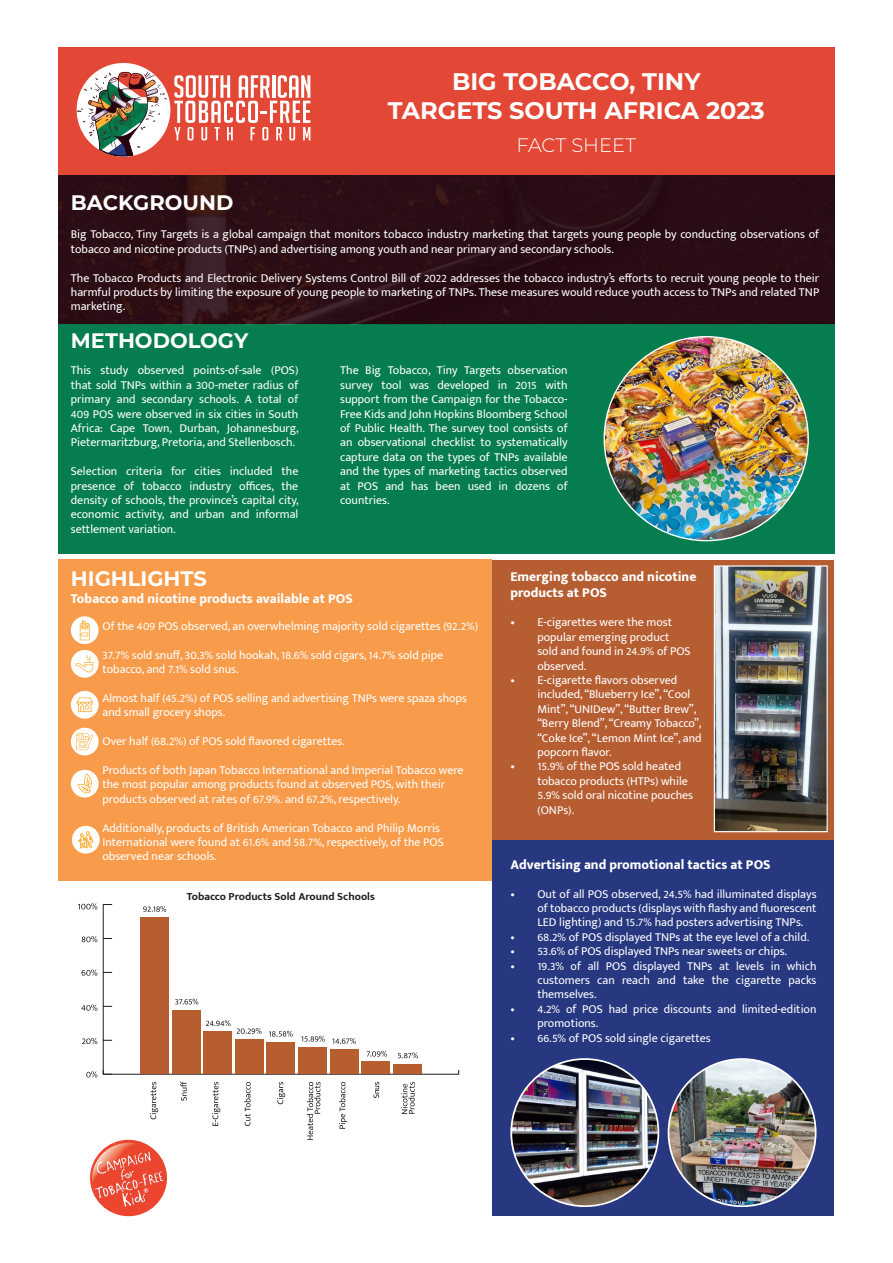
<style>
.page{position:relative;width:893px;height:1263px;background:#fff}
.page>*{position:absolute;margin:0;border:0;box-sizing:border-box;transform-origin:0 0}
.t1{font:700 24px "Montserrat";color:#fff}
.t2{font:700 21px "Montserrat";color:#fff}
.t3{font:300 19.5px "Montserrat";color:#fff}
.t4{font:800 13.5px/16.2px "Mukta Mahee";color:#fff}
.t5{font:12px/14.4px "Mukta Mahee";color:#fff}
.t6{font:700 11.1px "Mukta Mahee";color:#231f20}
</style>
<div class="page">
<div style="left:58px;top:560px;width:434px;height:321px;background:#f89c4b"></div>
<div style="left:492px;top:839px;width:341px;height:377px;background:#273880"></div>
<div style="left:58px;top:324px;width:777px;height:230px;background:#057d4e"></div>
<img style="left:58px;top:174px;width:777px;height:150px">
<div style="left:58px;top:47px;width:777px;height:127px;background:#e34736"></div>
<hr style="left:103px;top:1074px;width:356px;height:1px;background:#231f20">
<svg style="left:86px;top:1071px;width:11px;height:6px"></svg>
<svg style="left:82px;top:1038px;width:15px;height:6px"></svg>
<svg style="left:81px;top:1004px;width:16px;height:7px"></svg>
<svg style="left:82px;top:969px;width:15px;height:7px"></svg>
<svg style="left:82px;top:936px;width:15px;height:6px"></svg>
<svg style="left:78px;top:903px;width:19px;height:6px"></svg>
<hr style="left:103px;top:904px;width:1px;height:170px;background:#231f20">
<svg style="left:103px;top:1070px;width:9px;height:5px"></svg>
<div style="left:393px;top:1064px;width:29px;height:10px;background:#b75e31"></div>
<div style="left:362px;top:1062px;width:28px;height:12px;background:#b75e31"></div>
<div style="left:330px;top:1049px;width:28px;height:25px;background:#b75e31"></div>
<div style="left:298px;top:1047px;width:29px;height:27px;background:#b75e31"></div>
<div style="left:267px;top:1042px;width:28px;height:32px;background:#b75e31"></div>
<div style="left:235px;top:1039px;width:29px;height:35px;background:#b75e31"></div>
<div style="left:204px;top:1031px;width:28px;height:43px;background:#b75e31"></div>
<div style="left:172px;top:1010px;width:28px;height:64px;background:#b75e31"></div>
<div style="left:140px;top:917px;width:29px;height:157px;background:#b75e31"></div>
<svg style="left:150px;top:1082px;width:8px;height:37px"></svg>
<svg style="left:180px;top:1081px;width:7px;height:19px"></svg>
<svg style="left:212px;top:1082px;width:8px;height:44px"></svg>
<svg style="left:244px;top:1082px;width:7px;height:44px"></svg>
<svg style="left:277px;top:1082px;width:8px;height:22px"></svg>
<svg style="left:307px;top:1082px;width:13px;height:58px"></svg>
<svg style="left:339px;top:1082px;width:8px;height:47px"></svg>
<svg style="left:373px;top:1082px;width:6px;height:16px"></svg>
<svg style="left:401px;top:1082px;width:14px;height:32px"></svg>
<svg style="left:143px;top:906px;width:23px;height:6px"></svg>
<svg style="left:175px;top:999px;width:23px;height:5px"></svg>
<svg style="left:206px;top:1020px;width:25px;height:6px"></svg>
<svg style="left:237px;top:1028px;width:25px;height:6px"></svg>
<svg style="left:269px;top:1031px;width:24px;height:5px"></svg>
<svg style="left:301px;top:1036px;width:24px;height:5px"></svg>
<svg style="left:332px;top:1038px;width:24px;height:6px"></svg>
<svg style="left:367px;top:1051px;width:20px;height:6px"></svg>
<svg style="left:398px;top:1052px;width:20px;height:6px"></svg>
<svg style="left:174px;top:75px;width:136px;height:65px"></svg>
<div style="left:77px;top:63px;width:93px;height:94px;background:#fff;border-radius:50%"></div>
<img style="left:77px;top:71px;width:90px;height:86px">
<img style="left:668px;top:1059px;width:148px;height:147px;border-radius:74px">
<img style="left:511px;top:1059px;width:147px;height:147px;border-radius:74px">
<img style="left:604px;top:337px;width:204px;height:204px;border-radius:102px">
<div style="left:71px;top:616px;width:28px;height:28px;background:#fff;border-radius:50%"></div>
<svg style="left:80px;top:620px;width:10px;height:20px"></svg>
<div style="left:71px;top:650px;width:28px;height:28px;background:#fff;border-radius:50%"></div>
<svg style="left:76px;top:655px;width:18px;height:17px"></svg>
<div style="left:71px;top:691px;width:28px;height:28px;background:#fff;border-radius:50%"></div>
<svg style="left:77px;top:697px;width:16px;height:15px"></svg>
<div style="left:71px;top:770px;width:28px;height:27px;background:#fff;border-radius:50%"></div>
<svg style="left:77px;top:773px;width:15px;height:20px"></svg>
<div style="left:71px;top:728px;width:28px;height:27px;background:#fff;border-radius:50%"></div>
<svg style="left:76px;top:733px;width:17px;height:17px"></svg>
<div style="left:72px;top:826px;width:28px;height:27px;background:#fff;border-radius:50%"></div>
<svg style="left:78px;top:831px;width:16px;height:18px"></svg>
<img style="left:90px;top:1140px;width:77px;height:76px;border-radius:38px">
<div style="left:492px;top:560px;width:341px;height:279px;background:#b65e32"></div>
<img style="left:716px;top:567px;width:110px;height:263px">
<div style="left:714px;top:565px;width:114px;height:267px;border:1px solid #fff"></div>
<p class="t1" style="left:452px;top:65px;width:250px">BIG TOBACCO, TINY</p>
<p class="t1" style="left:388px;top:93px;width:378px">TARGETS SOUTH AFRICA 2023</p>
<p class="t3" style="left:516px;top:132px;width:121px">FACT SHEET</p>
<p class="t2" style="left:71px;top:187px;width:164px">BACKGROUND</p>
<p class="t5" style="left:71px;top:227px;width:750px">Big Tobacco, Tiny Targets is a global campaign that monitors tobacco industry marketing that targets young people by conducting observations of tobacco and nicotine products (TNPs) and advertising among youth and near primary and secondary schools.</p>
<p class="t5" style="left:71px;top:270px;width:750px;text-align:justify">The Tobacco Products and Electronic Delivery Systems Control Bill of 2022 addresses the tobacco industry’s efforts to recruit young people to their harmful products by limiting the exposure of young people to marketing of TNPs. These measures would reduce youth access to TNPs and related TNP marketing.</p>
<p class="t2" style="left:71px;top:326px;width:179px">METHODOLOGY</p>
<p class="t5" style="left:71px;top:363px;width:229px;text-align:justify">This study observed points-of-sale (POS) that sold TNPs within a 300-meter radius of primary and secondary schools. A total of 409 POS were observed in six cities in South Africa: Cape Town, Durban, Johannesburg, Pietermaritzburg, Pretoria, and Stellenbosch.</p>
<p class="t5" style="left:71px;top:464px;width:229px;text-align:justify">Selection criteria for cities included the presence of tobacco industry offices, the density of schools, the province’s capital city, economic activity, and urban and informal settlement variation.</p>
<p class="t5" style="left:340px;top:363px;width:229px;text-align:justify">The Big Tobacco, Tiny Targets observation survey tool was developed in 2015 with support from the Campaign for the Tobacco-Free Kids and John Hopkins Bloomberg School of Public Health. The survey tool consists of an observational checklist to systematically capture data on the types of TNPs available and the types of marketing tactics observed at POS and has been used in dozens of countries.</p>
<p class="t2" style="left:71px;top:564px;width:138px">HIGHLIGHTS</p>
<p class="t4" style="left:71px;top:590px;width:284px">Tobacco and nicotine products available at POS</p>
<p class="t5" style="left:102px;top:618px;width:377px">Of the 409 POS observed, an overwhelming majority sold cigarettes (92.2%)</p>
<p class="t5" style="left:102px;top:647px;width:342px">37.7% sold snuff, 30.3% sold hookah, 18.6% sold cigars, 14.7% sold pipe tobacco, and 7.1% sold snus.</p>
<p class="t5" style="left:102px;top:690px;width:366px">Almost half (45.2%) of POS selling and advertising TNPs were spaza shops and small grocery shops.</p>
<p class="t5" style="left:102px;top:734px;width:244px">Over half (68.2%) of POS sold flavored cigarettes.</p>
<p class="t5" style="left:102px;top:762px;width:363px">Products of both Japan Tobacco International and Imperial Tobacco were the most popular among products found at observed POS, with their products observed at rates of 67.9%. and 67.2%, respectively.</p>
<p class="t5" style="left:102px;top:820px;width:343px">Additionally, products of British American Tobacco and Philip Morris<br>International were found at 61.6% and 58.7%, respectively, of the POS observed near schools.</p>
<p class="t6" style="left:187px;top:889px;width:190px">Tobacco Products Sold Around Schools</p>
<p class="t4" style="left:510px;top:568px;width:188px">Emerging tobacco and nicotine products at POS</p>
<p class="t5" style="left:537px;top:615px;width:155px;text-indent:-27px">• E-cigarettes were the most popular emerging product sold and found in 24.9% of POS observed.</p>
<p class="t5" style="left:537px;top:672px;width:166px;text-indent:-27px">• E-cigarette flavors observed included, “Blueberry Ice”, “Cool<br>Mint”, “UNIDew”, “Butter Brew”, “Berry Blend”, “Creamy Tobacco”, “Coke Ice”, “Lemon Mint Ice”, and popcorn flavor.</p>
<p class="t5" style="left:537px;top:759px;width:157px;text-indent:-27px">• 15.9% of the POS sold heated tobacco products (HTPs) while<br>5.9% sold oral nicotine pouches (ONPs).</p>
<p class="t4" style="left:510px;top:856px;width:262px">Advertising and promotional tactics at POS</p>
<p class="t5" style="left:537px;top:886px;width:281px;text-align:justify;text-indent:-27px">• Out of all POS observed, 24.5% had illuminated displays of tobacco products (displays with flashy and fluorescent LED lighting) and 15.7% had posters advertising TNPs.</p>
<p class="t5" style="left:510px;top:929px;width:300px">• 68.2% of POS displayed TNPs at the eye level of a child.</p>
<p class="t5" style="left:510px;top:944px;width:278px">• 53.6% of POS displayed TNPs near sweets or chips.</p>
<p class="t5" style="left:537px;top:958px;width:281px;text-align:justify;text-indent:-27px">• 19.3% of all POS displayed TNPs at levels in which customers can reach and take the cigarette packs themselves.</p>
<p class="t5" style="left:537px;top:1001px;width:281px;text-indent:-27px">• 4.2% of POS had price discounts and limited-edition promotions.</p>
<p class="t5" style="left:510px;top:1030px;width:202px">• 66.5% of POS sold single cigarettes</p>
</div>
